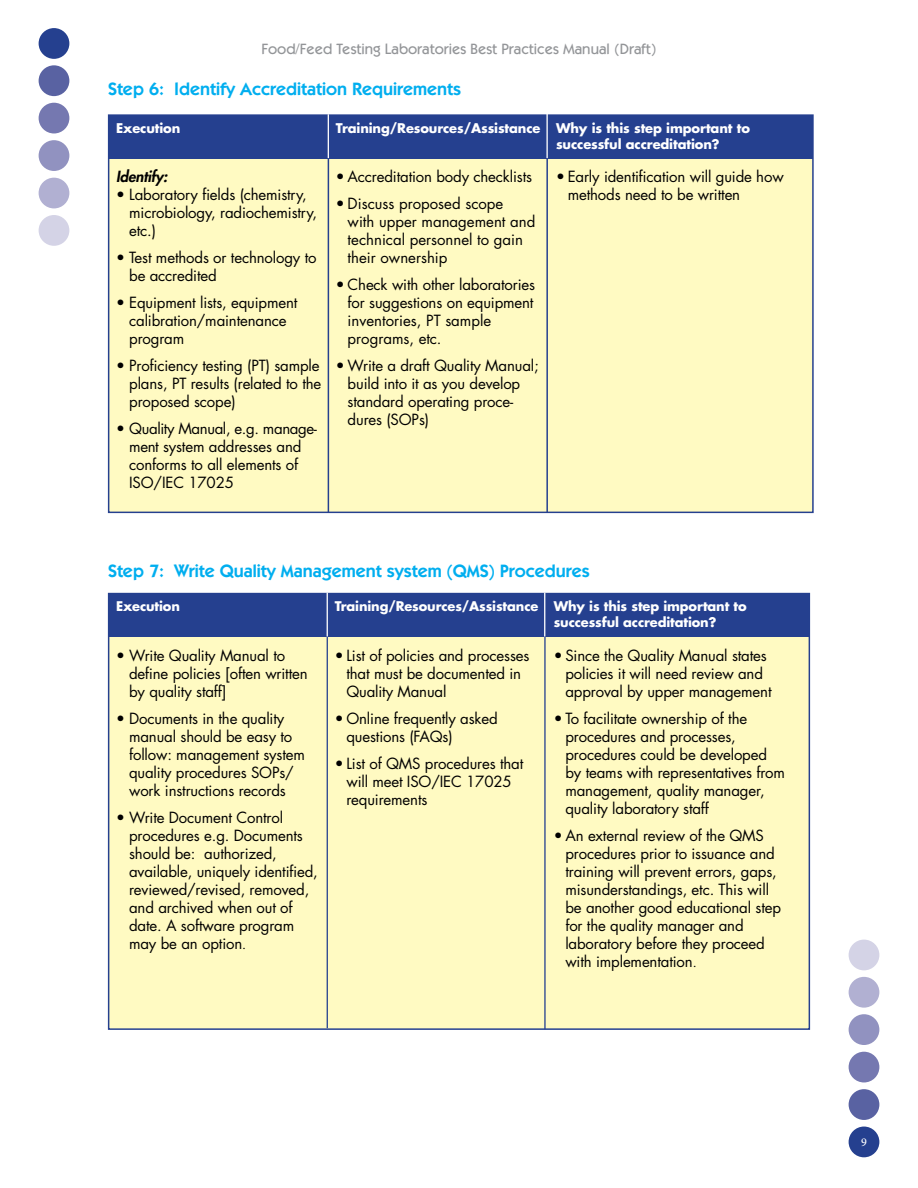
<style>
.page{position:relative;width:918px;height:1188px;background:#fff}
.page>*{position:absolute;margin:0;border:0;box-sizing:border-box;transform-origin:0 0}
.t1{font:600 18px "Itc Kabel";color:#00aeef}
.t2{font:15px/18px "Futura";letter-spacing:-.01em;color:#000}
.t3{font:500 15px "Itc Kabel";color:#939598}
.t4{font:italic 800 15px "Futura";letter-spacing:-.01em;color:#000}
.t5{font:700 13.05px/15.6px "Futura";letter-spacing:-.01em;color:#fff}
.t6{font:500 12px "Minion Pro";color:#fff}
.s1{font-size:13.05px}
</style>
<div class="page">
<div style="left:109px;top:594px;width:700px;height:435px;background:#fffac2"></div>
<div style="left:109px;top:115px;width:704px;height:397px;background:#fffac2"></div>
<div style="left:109px;top:115px;width:704px;height:43px;background:#25408f"></div>
<hr style="left:328px;top:115px;width:1px;height:398px;background:#25408f">
<hr style="left:546px;top:115px;width:2px;height:397px;background:#25408f">
<div style="left:109px;top:594px;width:700px;height:43px;background:#25408f"></div>
<hr style="left:327px;top:594px;width:1px;height:434px;background:#25408f">
<hr style="left:544px;top:594px;width:2px;height:435px;background:#25408f">
<hr style="left:328px;top:114px;width:1px;height:44px;background:#fff">
<hr style="left:546px;top:114px;width:2px;height:44px;background:#fff">
<hr style="left:327px;top:593px;width:1px;height:44px;background:#fff">
<hr style="left:544px;top:593px;width:1px;height:44px;background:#fff">
<div style="left:39px;top:140px;width:30px;height:31px;background:#9192c0;border-radius:50%"></div>
<div style="left:39px;top:103px;width:30px;height:30px;background:#7578b0;border-radius:50%"></div>
<div style="left:39px;top:65px;width:30px;height:31px;background:#5962a2;border-radius:50%"></div>
<div style="left:39px;top:28px;width:30px;height:31px;background:#25408f;border-radius:50%"></div>
<div style="left:39px;top:178px;width:30px;height:30px;background:#b1b0d2;border-radius:50%"></div>
<div style="left:39px;top:215px;width:30px;height:31px;background:#d4d3e6;border-radius:50%"></div>
<div style="left:849px;top:1052px;width:30px;height:30px;background:#7578b0;border-radius:50%"></div>
<div style="left:849px;top:1014px;width:30px;height:31px;background:#9192c0;border-radius:50%"></div>
<div style="left:849px;top:977px;width:30px;height:31px;background:#b1b0d2;border-radius:50%"></div>
<div style="left:849px;top:940px;width:30px;height:30px;background:#d4d3e6;border-radius:50%"></div>
<div style="left:849px;top:1089px;width:30px;height:31px;background:#5962a2;border-radius:50%"></div>
<div style="left:849px;top:1127px;width:30px;height:30px;background:#25408f;border-radius:50%"></div>
<p class="t3" style="left:261px;top:40px;width:397px">Food/Feed Testing Laboratories Best Practices Manual (Draft)</p>
<p class="t1" style="left:108px;top:78px;width:355px">Step 6: Identify Accreditation Requirements</p>
<p class="t5" style="left:116px;top:120px;width:66px">Execution</p>
<p class="t4" style="left:116px;top:167px;width:53px">Identify:</p>
<p class="t2" style="left:129px;top:186px;width:189px;text-indent:-13px">• Laboratory fields (chemistry, microbiology, radiochemistry, etc.)</p>
<p class="t5" style="left:336px;top:120px;width:206px">Training/Resources/Assistance</p>
<p class="t2" style="left:336px;top:168px;width:198px">• Accreditation body checklists</p>
<p class="t2" style="left:348px;top:195px;width:189px;text-indent:-12px">• Discuss proposed scope<br>with upper management and technical personnel to gain</p>
<p class="t5" style="left:556px;top:120px;width:195px">Why is this step important to successful accreditation?</p>
<p class="t2" style="left:568px;top:168px;width:218px;text-indent:-12px">• Early identification will guide how methods need to be written</p>
<p class="t2" style="left:129px;top:249px;width:189px;text-indent:-13px">• Test methods or technology to be accredited</p>
<p class="t2" style="left:129px;top:294px;width:170px;text-indent:-13px">• Equipment lists, equipment calibration/maintenance program</p>
<p class="t2" style="left:129px;top:357px;width:194px;text-align:justify;text-indent:-13px">• Proficiency testing (PT) sample plans, PT results (related to the proposed scope)</p>
<p class="t2" style="left:129px;top:420px;width:189px;text-indent:-13px">• Quality Manual, e.g. manage&shy;ment system addresses and conforms to all elements of<br>ISO/IEC 17025</p>
<p class="t2" style="left:348px;top:249px;width:101px">their ownership</p>
<p class="t2" style="left:348px;top:276px;width:189px;text-indent:-12px">• Check with other laboratories for suggestions on equipment inventories, PT sample programs, etc.</p>
<p class="t2" style="left:348px;top:357px;width:193px;text-indent:-12px">• Write a draft Quality Manual; build into it as you develop standard operating proce&shy;dures (SOPs)</p>
<p class="t1" style="left:108px;top:560px;width:483px">Step 7: Write Quality Management system (QMS) Procedures</p>
<p class="t5" style="left:116px;top:598px;width:65px">Execution</p>
<p class="t5" style="left:335px;top:598px;width:205px">Training/Resources/Assistance</p>
<p class="t5" style="left:554px;top:598px;width:195px">Why is this step important to successful accreditation?</p>
<p class="t2" style="left:116px;top:646px;width:171px">• Write Quality Manual to</p>
<p class="t2" style="left:335px;top:646px;width:196px">• List of policies and processes</p>
<p class="t2" style="left:554px;top:646px;width:215px">• Since the Quality Manual states</p>
<p class="t2" style="left:129px;top:664px;width:180px">define policies [often written</p>
<p class="t2" style="left:346px;top:664px;width:176px">that must be documented in</p>
<p class="t2" style="left:565px;top:664px;width:199px">policies it will need review and</p>
<p class="t2" style="left:129px;top:682px;width:99px">by quality staff]</p>
<p class="t2" style="left:346px;top:682px;width:102px">Quality Manual</p>
<p class="t2" style="left:565px;top:682px;width:208px">approval by upper management</p>
<p class="t2" style="left:116px;top:709px;width:170px">• Documents in the quality</p>
<p class="t2" style="left:335px;top:709px;width:165px">• Online frequently asked</p>
<p class="t2" style="left:554px;top:709px;width:195px">• To facilitate ownership of the</p>
<p class="t2" style="left:129px;top:727px;width:165px">manual should be easy to</p>
<p class="t2" style="left:346px;top:727px;width:108px">questions (FAQs)</p>
<p class="t2" style="left:565px;top:727px;width:172px">procedures and processes,</p>
<p class="t2" style="left:129px;top:745px;width:177px">follow: management system quality procedures SOPs/ work instructions records</p>
<p class="t2" style="left:116px;top:808px;width:168px">• Write Document Control</p>
<p class="t2" style="left:346px;top:754px;width:179px;text-indent:-12px">• List of QMS procedures that will meet ISO/IEC 17025 requirements</p>
<p class="t2" style="left:565px;top:745px;width:221px">procedures could be developed by teams with representatives from management, quality manager, quality laboratory staff</p>
<p class="t2" style="left:129px;top:826px;width:175px">procedures e.g. Documents</p>
<p class="t2" style="left:554px;top:826px;width:212px">• An external review of the QMS</p>
<p class="t2" style="left:129px;top:844px;width:149px">should be: authorized,</p>
<p class="t2" style="left:565px;top:844px;width:211px">procedures prior to issuance and</p>
<p class="t2" style="left:129px;top:862px;width:190px">available, uniquely identified,</p>
<p class="t2" style="left:565px;top:862px;width:213px">training will prevent errors, gaps,</p>
<p class="t2" style="left:129px;top:880px;width:182px">reviewed/revised, removed,</p>
<p class="t2" style="left:565px;top:880px;width:205px">misunderstandings, etc. This will</p>
<p class="t2" style="left:129px;top:898px;width:165px">and archived when out of</p>
<p class="t2" style="left:565px;top:898px;width:217px">be another good educational step</p>
<p class="t2" style="left:129px;top:916px;width:167px">date. A software program</p>
<p class="t2" style="left:565px;top:916px;width:180px">for the quality manager and</p>
<p class="t2" style="left:129px;top:934px;width:119px">may be an option<span class="s1">.</span></p>
<p class="t2" style="left:565px;top:934px;width:201px">laboratory before they proceed with implementation<span class="s1">.</span></p>
<p class="t6" style="left:861px;top:1134px;width:7px">9</p>
</div>
